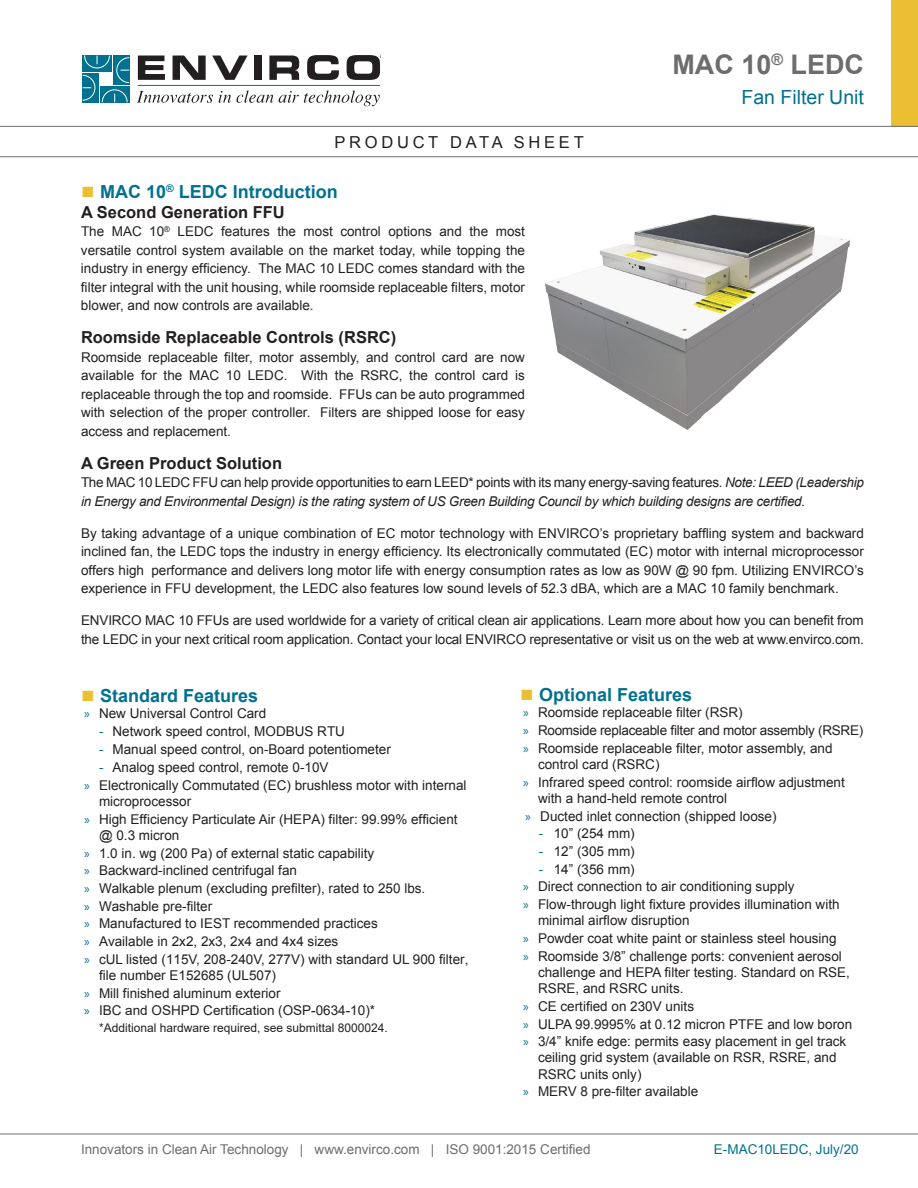
<style>
.page{position:relative;width:918px;height:1188px;background:#fff}
.page>*{position:absolute;margin:0;border:0;box-sizing:border-box;transform-origin:0 0}
.t1{font:700 27px "Arial";color:#6c6d70}
.t2{font:19.5px "Arial";color:#00718e}
.Paragraph_Style_1{font:700 18px "Arial";color:#00718e}
.Text{font:700 16.5px "Arial";color:#231f20}
.t3{font:16.5px "Arial";letter-spacing:.225em;color:#231f20}
.Text-2{font:13.5px/18.5px "Arial";color:#231f20}
.Text-3{font:italic 13.5px/18.5px "Arial";letter-spacing:-.02em;color:#231f20}
.t4{font:13.5px "Arial";color:#6c6d70}
.Text-4{font:13.5px "Arial";letter-spacing:-.02em;color:#231f20}
.t5{font:13.5px "Arial";color:#00718e}
.t6{font:12px "Arial";color:#231f20}
.s1{font-family:"Times New Roman";font-weight:400;font-size:22.5px;color:#eabf31}
.s2{font-style:normal}
.s3{font-family:"Myriad Pro";color:#00718e}
.s4{color:#00718e}
</style>
<div class="page">
<hr style="left:0;top:1134px;width:918px;height:1px;background:#6c6d70">
<div style="left:891px;top:0;width:27px;height:126px;background:#eabf31"></div>
<svg style="left:0;top:126px;width:918px;height:31px"></svg>
<svg style="left:138px;top:56px;width:27px;height:24px"></svg>
<svg style="left:173px;top:56px;width:33px;height:24px"></svg>
<svg style="left:212px;top:56px;width:36px;height:24px"></svg>
<svg style="left:269px;top:56px;width:30px;height:24px"></svg>
<svg style="left:307px;top:55px;width:32px;height:25px"></svg>
<div style="left:254px;top:56px;width:7px;height:24px;background:#231f20"></div>
<div style="left:82px;top:56px;width:30px;height:16px;background:#00718e"></div>
<svg style="left:84px;top:55px;width:26px;height:14px"></svg>
<div style="left:113px;top:56px;width:16px;height:29px;background:#00718e"></div>
<svg style="left:116px;top:57px;width:14px;height:26px"></svg>
<div style="left:100px;top:86px;width:29px;height:16px;background:#00718e"></div>
<svg style="left:102px;top:89px;width:26px;height:14px"></svg>
<div style="left:83px;top:73px;width:16px;height:29px;background:#00718e"></div>
<svg style="left:82px;top:75px;width:14px;height:26px"></svg>
<hr style="left:138px;top:85px;width:242px;height:1px;background:#00718e">
<svg style="left:137px;top:90px;width:243px;height:16px"></svg>
<svg style="left:347px;top:55px;width:34px;height:25px"></svg>
<img style="left:545px;top:214px;width:305px;height:216px">
<p class="t3" style="left:335px;top:131px;width:251px">PRODUCT DATA SHEET</p>
<p class="t1" style="left:672px;top:46px;width:193px">MAC 10<sup>®</sup> LEDC</p>
<p class="t2" style="left:742px;top:84px;width:124px">Fan Filter Unit</p>
<p class="Paragraph_Style_1" style="left:81px;top:180px;width:258px"><span class="s1">■</span> MAC 10<sup>®</sup> LEDC Introduction</p>
<p class="Text" style="left:81px;top:201px;width:205px">A Second Generation FFU</p>
<p class="Text-2" style="left:81px;top:222px;width:446px;text-align:justify">The MAC 10<sup>®</sup> LEDC features the most control options and the most versatile control system available on the market today, while topping the industry in energy efficiency. The MAC 10 LEDC comes standard with the filter integral with the unit housing, while roomside replaceable filters, motor blower, and now controls are available.</p>
<p class="Text" style="left:81px;top:327px;width:317px">Roomside Replaceable Controls (RSRC)</p>
<p class="Text-2" style="left:81px;top:348px;width:446px;text-align:justify">Roomside replaceable filter, motor assembly, and control card are now available for the MAC 10 LEDC. With the RSRC, the control card is replaceable through the top and roomside. FFUs can be auto programmed with selection of the proper controller. Filters are shipped loose for easy access and replacement.</p>
<p class="Text" style="left:81px;top:452px;width:203px">A Green Product Solution</p>
<p class="Text-3" style="left:81px;top:474px;width:784px"><span class="s2">The MAC 10 LEDC FFU can help provide opportunities to earn LEED* points with its many energy-saving features.</span> Note: LEED (Leadership in Energy and Environmental Design) is the rating system of US Green Building Council by which building designs are certified.</p>
<p class="Text-2" style="left:81px;top:524px;width:784px;text-align:justify">By taking advantage of a unique combination of EC motor technology with ENVIRCO’s proprietary baffling system and backward inclined fan, the LEDC tops the industry in energy efficiency. Its electronically commutated (EC) motor with internal microprocessor offers high performance and delivers long motor life with energy consumption rates as low as 90W @ 90 fpm. Utilizing ENVIRCO’s experience in FFU development, the LEDC also features low sound levels of 52.3 dBA, which are a MAC 10 family benchmark.</p>
<p class="Text-2" style="left:81px;top:611px;width:784px">ENVIRCO MAC 10 FFUs are used worldwide for a variety of critical clean air applications. Learn more about how you can benefit from the LEDC in your next critical room application. Contact your local ENVIRCO representative or visit us on the web at www.envirco.com.</p>
<p class="Paragraph_Style_1" style="left:81px;top:684px;width:179px"><span class="s1">■</span> Standard Features</p>
<p class="Text-2" style="left:84px;top:704px;width:184px"><span class="s3">»</span> New Universal Control Card</p>
<p class="Text-2" style="left:99px;top:722px;width:248px"><span class="s4">-</span> Network speed control, MODBUS RTU</p>
<p class="Text-2" style="left:99px;top:740px;width:293px"><span class="s4">-</span> Manual speed control, on-Board potentiometer</p>
<p class="Text-2" style="left:84px;top:758px;width:384px;line-height:18px;text-indent:15px"><span class="s4">-</span> Analog speed control, remote 0-10V<br><span class="s3">»</span> Electronically Commutated (EC) brushless motor with internal</p>
<p class="Text-2" style="left:84px;top:793px;width:375px;line-height:17.7px;text-indent:15px">microprocessor<br><span class="s3">»</span> High Efficiency Particulate Air (HEPA) filter: 99.99% efficient</p>
<p class="Text-2" style="left:84px;top:826px;width:386px;line-height:17.7px;text-indent:15px">@ 0.3 micron<br><span class="s3">»</span> 1.0 in. wg (200 Pa) of external static capability<br><span class="s3">»</span> Backward-inclined centrifugal fan<br><span class="s3">»</span> Walkable plenum (excluding prefilter), rated to 250 lbs.<br><span class="s3">»</span> Washable pre-filter<br><span class="s3">»</span> Manufactured to IEST recommended practices<br><span class="s3">»</span> Available in 2x2, 2x3, 2x4 and 4x4 sizes<br><span class="s3">»</span> cUL listed (115V, 208-240V, 277V) with standard UL 900 filter,</p>
<p class="Text-2" style="left:84px;top:967px;width:293px;line-height:17.7px;text-indent:15px">file number E152685 (UL507)<br><span class="s3">»</span> Mill finished aluminum exterior<br><span class="s3">»</span> IBC and OSHPD Certification (OSP-0634-10)*</p>
<p class="t6" style="left:99px;top:1019px;width:290px">*Additional hardware required, see submittal 8000024.</p>
<p class="Paragraph_Style_1" style="left:520px;top:683px;width:174px"><span class="s1">■</span> Optional Features</p>
<p class="Text-2" style="left:523px;top:703px;width:221px"><span class="s3">»</span> Roomside replaceable filter (RSR)</p>
<p class="Text-4" style="left:523px;top:721px;width:342px"><span class="s3">»</span> Roomside replaceable filter and motor assembly (RSRE)</p>
<p class="Text-2" style="left:538px;top:740px;width:296px;line-height:16.2px;text-indent:-15px"><span class="s3">»</span> Roomside replaceable filter, motor assembly, and control card (RSRC)</p>
<p class="Text-2" style="left:538px;top:774px;width:308px;line-height:16.2px;text-indent:-15px"><span class="s3">»</span> Infrared speed control: roomside airflow adjustment with a hand-held remote control</p>
<p class="Text-2" style="left:525px;top:807px;width:253px"><span class="s3">»</span> Ducted inlet connection (shipped loose)</p>
<p class="Text-2" style="left:539px;top:824px;width:98px"><span class="s4">-</span> 10” (254 mm)</p>
<p class="Text-2" style="left:539px;top:842px;width:98px"><span class="s4">-</span> 12” (305 mm)</p>
<p class="Text-2" style="left:539px;top:860px;width:98px"><span class="s4">-</span> 14” (356 mm)</p>
<p class="Text-2" style="left:523px;top:878px;width:273px"><span class="s3">»</span> Direct connection to air conditioning supply</p>
<p class="Text-2" style="left:538px;top:896px;width:303px;line-height:16.2px;text-indent:-15px"><span class="s3">»</span> Flow-through light fixture provides illumination with minimal airflow disruption</p>
<p class="Text-2" style="left:523px;top:929px;width:315px"><span class="s3">»</span> Powder coat white paint or stainless steel housing</p>
<p class="Text-2" style="left:538px;top:948px;width:313px;line-height:16.2px;text-indent:-15px"><span class="s3">»</span> Roomside 3/8” challenge ports: convenient aerosol challenge and HEPA filter testing. Standard on RSE,<br>RSRE, and RSRC units.</p>
<p class="Text-2" style="left:523px;top:997px;width:173px"><span class="s3">»</span> CE certified on 230V units</p>
<p class="Text-2" style="left:523px;top:1015px;width:331px"><span class="s3">»</span> ULPA 99.9995% at 0.12 micron PTFE and low boron</p>
<p class="Text-2" style="left:538px;top:1034px;width:310px;line-height:16.2px;text-indent:-15px"><span class="s3">»</span> 3/4” knife edge: permits easy placement in gel track ceiling grid system (available on RSR, RSRE, and<br>RSRC units only)</p>
<p class="Text-2" style="left:523px;top:1083px;width:177px"><span class="s3">»</span> MERV 8 pre-filter available</p>
<p class="t4" style="left:81px;top:1140px;width:511px">Innovators in Clean Air Technology | www.envirco.com | ISO 9001:2015 Certified</p>
<p class="t5" style="left:714px;top:1140px;width:146px">E-MAC10LEDC, July/20</p>
</div>
